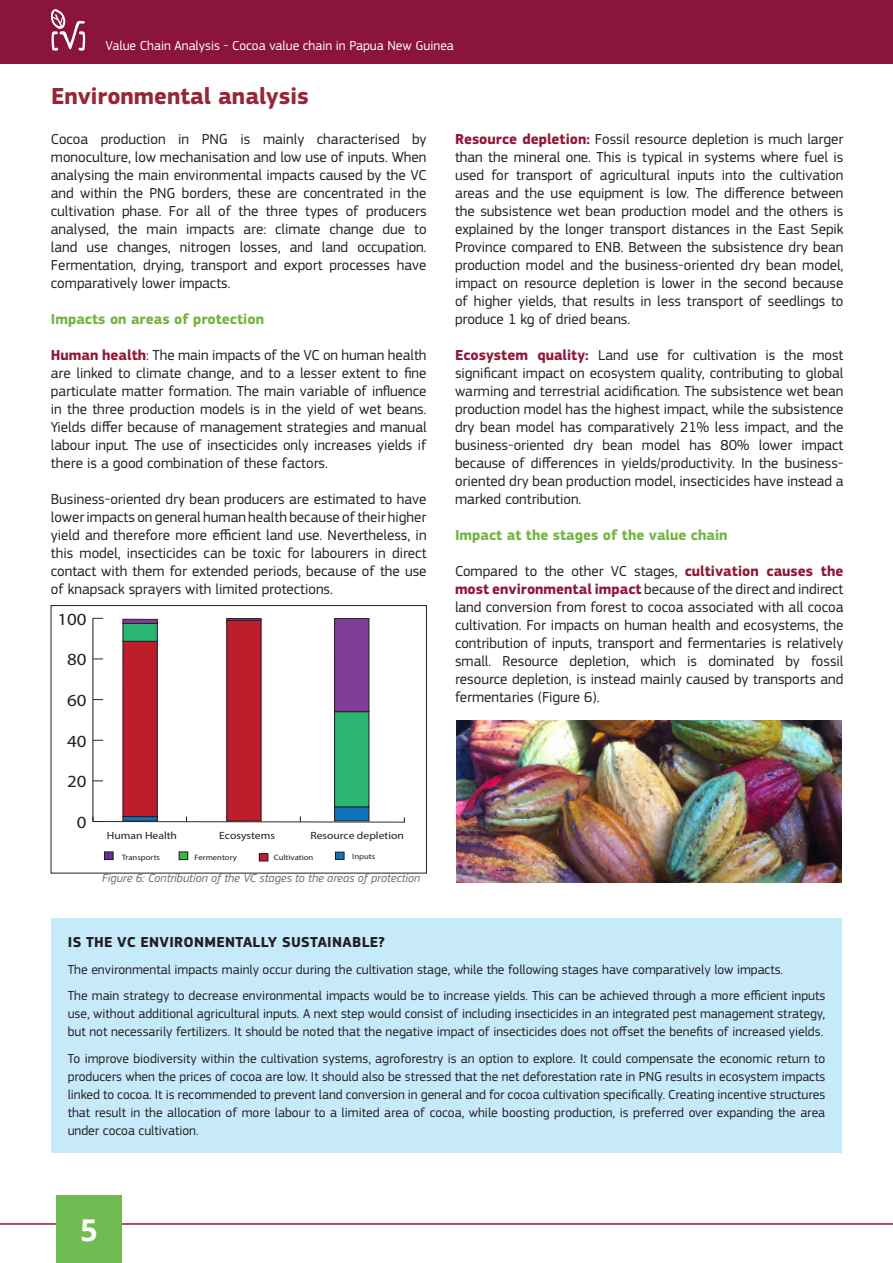
<style>
.page{position:relative;width:893px;height:1263px;background:#fff}
.page>*{position:absolute;margin:0;border:0;box-sizing:border-box;transform-origin:0 0}
.t1{font:700 30px "Open Sans";color:#fff}
.t2{font:700 24px "EC Square Sans Pro";color:#982639}
.t3{font:17.1px "Myriad Pro";color:#231f20;scale:1.11 1}
.Paragraph_Style_1{font:15px/18px "EC Square Sans Pro";color:#231f20;text-align:justify}
.t4{font:700 15px "EC Square Sans Pro";letter-spacing:.02em;color:#231f20}
.Green_heading{font:700 15px "EC Square Sans Pro";color:#74b443}
.Paragraph_Style_1-2{font:700 15px "EC Square Sans Pro";color:#74b443}
.t5{font:13.5px/18px "EC Square Sans Pro";color:#231f20;text-align:justify}
.t6{font:13.5px "EC Square Sans Pro";color:#fff}
.t7{font:italic 12px "EC Square Sans Pro";color:#6c6d70}
.t8{font:10.5px "Myriad Pro";color:#231f20;scale:1.11 1}
.t9{font:7.8px "Myriad Pro";color:#231f20;scale:1.11 1}
.s1{font-weight:700;color:#901938}
</style>
<div class="page">
<div style="left:0;top:0;width:893px;height:64px;background:#8a143d"></div>
<svg style="left:51px;top:9px;width:34px;height:42px"></svg>
<hr style="left:0;top:1223px;width:893px;height:2px;background:#901938">
<div style="left:57px;top:1195px;width:65px;height:68px;background:#70bb52"></div>
<div style="left:51px;top:918px;width:791px;height:234px;background:#c6eafa"></div>
<hr style="left:92px;top:618px;width:1px;height:203px;background:#231f20">
<svg style="left:92px;top:816px;width:313px;height:7px"></svg>
<div style="left:105px;top:852px;width:8px;height:8px;background:#652d91"></div>
<div style="left:104px;top:852px;width:9px;height:8px;border:1px solid #231f20"></div>
<div style="left:179px;top:852px;width:9px;height:8px;background:#3ab54a"></div>
<div style="left:179px;top:852px;width:9px;height:8px;border:1px solid #231f20"></div>
<div style="left:259px;top:854px;width:9px;height:7px;background:#be1d2c"></div>
<div style="left:259px;top:853px;width:9px;height:8px;border:1px solid #231f20"></div>
<div style="left:335px;top:852px;width:9px;height:7px;background:#1074bc"></div>
<div style="left:335px;top:852px;width:9px;height:7px;border:1px solid #231f20"></div>
<svg style="left:123px;top:816px;width:34px;height:5px"></svg>
<div style="left:123px;top:641px;width:34px;height:175px;background:#be1d2c"></div>
<div style="left:123px;top:641px;width:35px;height:176px;border:1px solid #231f20"></div>
<div style="left:123px;top:623px;width:34px;height:18px;background:#2bb572"></div>
<hr style="left:123px;top:619px;width:34px;height:4px;background:#7e3e98">
<div style="left:123px;top:619px;width:35px;height:5px;border:1px solid #231f20"></div>
<div style="left:227px;top:620px;width:34px;height:201px;background:#be1d2c"></div>
<div style="left:226px;top:620px;width:35px;height:201px;border:1px solid #231f20"></div>
<div style="left:226px;top:618px;width:35px;height:3px;border:1px solid #231f20"></div>
<div style="left:335px;top:807px;width:34px;height:14px;background:#1074bc"></div>
<div style="left:335px;top:712px;width:34px;height:95px;background:#2bb572"></div>
<div style="left:334px;top:711px;width:35px;height:96px;border:1px solid #231f20"></div>
<div style="left:335px;top:618px;width:34px;height:94px;background:#7e3e98"></div>
<div style="left:334px;top:618px;width:35px;height:94px;border:1px solid #231f20"></div>
<div style="left:51px;top:605px;width:376px;height:268px;border:1px solid #231f20"></div>
<img style="left:457px;top:720px;width:385px;height:162px">
<p class="t6" style="left:105px;top:38px;width:350px">Value Chain Analysis - Cocoa value chain in Papua New Guinea</p>
<p class="t2" style="left:51px;top:81px;width:259px">Environmental analysis</p>
<p class="Paragraph_Style_1" style="left:51px;top:130px;width:377px">Cocoa production in PNG is mainly characterised by monoculture, low mechanisation and low use of inputs. When analysing the main environmental impacts caused by the VC and within the PNG borders, these are concentrated in the cultivation phase. For all of the three types of producers analysed, the main impacts are: climate change due to land use changes, nitrogen losses, and land occupation.<br>Fermentation, drying, transport and export processes have comparatively lower impacts.</p>
<p class="Paragraph_Style_1-2" style="left:51px;top:310px;width:215px">Impacts on areas of protection</p>
<p class="Paragraph_Style_1" style="left:51px;top:346px;width:377px"><span class="s1">Human health</span>: The main impacts of the VC on human health are linked to climate change, and to a lesser extent to fine particulate matter formation. The main variable of influence in the three production models is in the yield of wet beans.<br>Yields differ because of management strategies and manual labour input. The use of insecticides only increases yields if there is a good combination of these factors.</p>
<p class="Paragraph_Style_1" style="left:51px;top:490px;width:377px">Business-oriented dry bean producers are estimated to have lower impacts on general human health because of their higher yield and therefore more efficient land use. Nevertheless, in this model, insecticides can be toxic for labourers in direct contact with them for extended periods, because of the use of knapsack sprayers with limited protections.</p>
<p class="t3" style="left:57px;top:608px;width:28px">100</p>
<p class="t3" style="left:67px;top:649px;width:19px">80</p>
<p class="t3" style="left:67px;top:690px;width:19px">60</p>
<p class="t3" style="left:67px;top:730px;width:19px">40</p>
<p class="t3" style="left:67px;top:771px;width:19px">20</p>
<p class="t3" style="left:77px;top:812px;width:10px">0</p>
<p class="t8" style="left:107px;top:829px;width:65px">Human Health</p>
<p class="t8" style="left:219px;top:829px;width:52px">Ecosystems</p>
<p class="t8" style="left:310px;top:829px;width:86px">Resource depletion</p>
<p class="t9" style="left:122px;top:852px;width:36px">Transports</p>
<p class="t9" style="left:194px;top:852px;width:40px">Fermentory</p>
<p class="t9" style="left:274px;top:852px;width:37px">Cultivation</p>
<p class="t9" style="left:352px;top:852px;width:22px">Inputs</p>
<p class="t7" style="left:102px;top:871px;width:320px">Figure 6: Contribution of the VC stages to the areas of protection</p>
<p class="Paragraph_Style_1" style="left:455px;top:130px;width:390px"><span class="s1">Resource depletion:</span> Fossil resource depletion is much larger than the mineral one. This is typical in systems where fuel is used for transport of agricultural inputs into the cultivation areas and the use equipment is low. The difference between the subsistence wet bean production model and the others is explained by the longer transport distances in the East Sepik Province compared to ENB. Between the subsistence dry bean production model and the business-oriented dry bean model, impact on resource depletion is lower in the second because of higher yields, that results in less transport of seedlings to produce 1 kg of dried beans.</p>
<p class="Paragraph_Style_1" style="left:455px;top:346px;width:390px"><span class="s1">Ecosystem quality:</span> Land use for cultivation is the most significant impact on ecosystem quality, contributing to global warming and terrestrial acidification. The subsistence wet bean production model has the highest impact, while the subsistence dry bean model has comparatively 21% less impact, and the business-oriented dry bean model has 80% lower impact because of differences in yields/productivity. In the business&shy;oriented dry bean production model, insecticides have instead a marked contribution.</p>
<p class="Green_heading" style="left:455px;top:526px;width:274px">Impact at the stages of the value chain</p>
<p class="Paragraph_Style_1" style="left:455px;top:562px;width:390px">Compared to the other VC stages, <span class="s1">cultivation causes the most environmental impact</span> because of the direct and indirect land conversion from forest to cocoa associated with all cocoa cultivation. For impacts on human health and ecosystems, the contribution of inputs, transport and fermentaries is relatively small. Resource depletion, which is dominated by fossil resource depletion, is instead mainly caused by transports and fermentaries (Figure 6).</p>
<p class="t4" style="left:68px;top:933px;width:319px">IS THE VC ENVIRONMENTALLY SUSTAINABLE?</p>
<p class="t5" style="left:68px;top:960px;width:717px">The environmental impacts mainly occur during the cultivation stage, while the following stages have comparatively low impacts.</p>
<p class="t5" style="left:68px;top:987px;width:759px">The main strategy to decrease environmental impacts would be to increase yields. This can be achieved through a more efficient inputs use, without additional agricultural inputs. A next step would consist of including insecticides in an integrated pest management strategy, but not necessarily fertilizers. It should be noted that the negative impact of insecticides does not offset the benefits of increased yields.</p>
<p class="t5" style="left:68px;top:1049px;width:759px">To improve biodiversity within the cultivation systems, agroforestry is an option to explore. It could compensate the economic return to producers when the prices of cocoa are low. It should also be stressed that the net deforestation rate in PNG results in ecosystem impacts linked to cocoa. It is recommended to prevent land conversion in general and for cocoa cultivation specifically. Creating incentive structures that result in the allocation of more labour to a limited area of cocoa, while boosting production, is preferred over expanding the area under cocoa cultivation.</p>
<h1 class="t1" style="left:81px;top:1209px;width:19px">5</h1>
</div>
